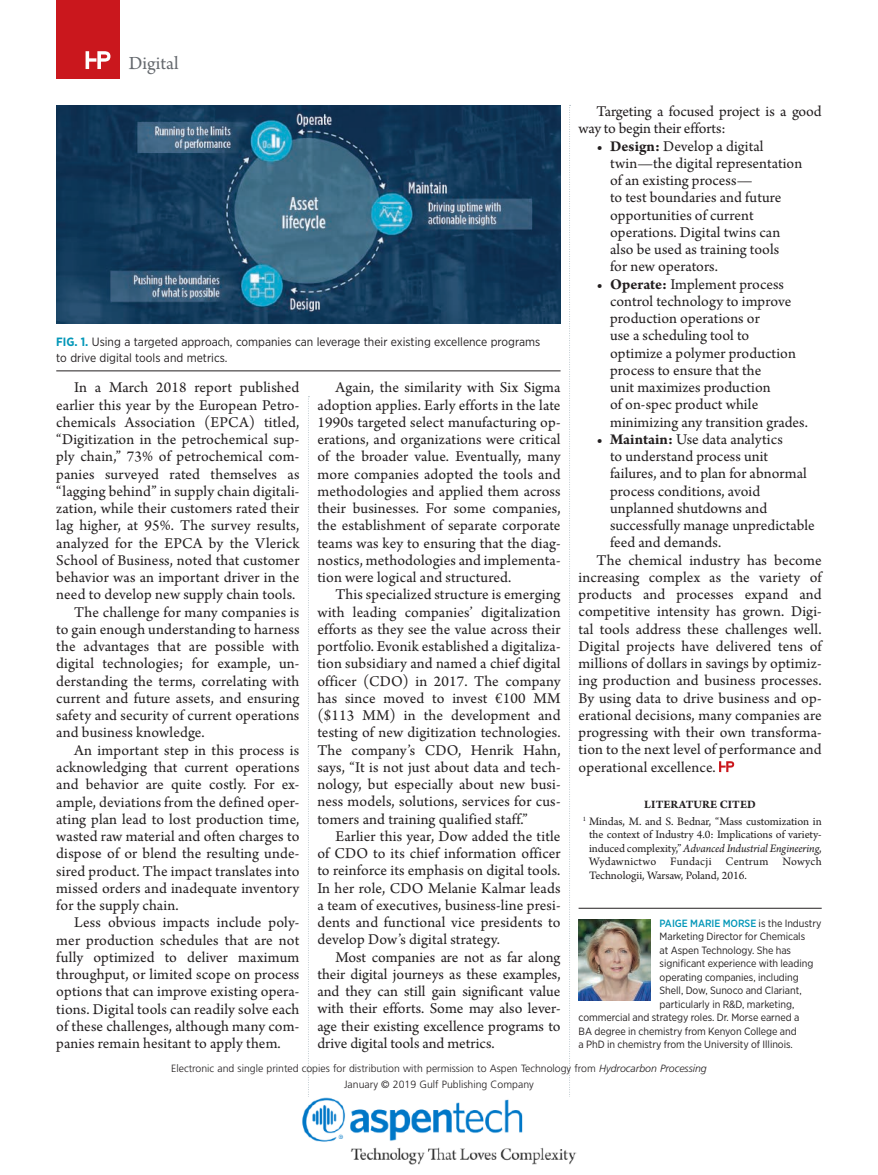
<style>
.page{position:relative;width:878px;height:1175px;background:#fff}
.page>*{position:absolute;margin:0;border:0;box-sizing:border-box;transform-origin:0 0}
.t1{font:19.5px "Arno Pro";color:#65696e}
.t2{font:15.75px/17.2px "Arno Pro";letter-spacing:.005em;color:#231f20;text-align:justify}
.t3{font:12px/13.5px "Arno Pro";letter-spacing:-.005em;color:#231f20;text-align:center}
.t4{font:12px/15px "Gotham Narrow";color:#231f20}
.t5{font:10.5px "Gotham Narrow";letter-spacing:-.005em;color:#231f20}
.t6{font:300 10.5px/16.2px "Frutiger LT Std";color:#231f20;text-align:center}
.t7{font:500 10.5px "Gotham Narrow";letter-spacing:-.005em;color:#0397b8}
.s1{font-weight:700;color:#0397b8}
.s2{font-weight:700}
.s3{font-style:italic}
.s4{font-weight:400;color:#231f20}
</style>
<div class="page">
<div style="left:56px;top:0;width:63px;height:78px;background:#ca171d"></div>
<svg style="left:86px;top:51px;width:24px;height:18px"></svg>
<svg style="left:569px;top:105px;width:1px;height:992px"></svg>
<svg style="left:719px;top:761px;width:15px;height:11px"></svg>
<hr style="left:578px;top:908px;width:243px;height:1px;background:#231f20">
<img style="left:578px;top:919px;width:72px;height:81px">
<svg style="left:308px;top:396px;width:1px;height:701px"></svg>
<img style="left:56px;top:105px;width:504px;height:218px">
<hr style="left:56px;top:370px;width:504px;height:1px;background:#231f20">
<img style="left:302px;top:1097px;width:275px;height:67px">
<p class="t1" style="left:129px;top:52px;width:51px">Digital</p>
<p class="t4" style="left:56px;top:334px;width:485px"><span class="s1">FIG. 1.</span> Using a targeted approach, companies can leverage their existing excellence programs to drive digital tools and metrics.</p>
<p class="t2" style="left:74px;top:380px;width:226px">In a March 2018 report published</p>
<p class="t2" style="left:56px;top:397px;width:245px">earlier this year by the European Petro-</p>
<p class="t2" style="left:56px;top:414px;width:244px">chemicals Association (EPCA) titled,</p>
<p class="t2" style="left:56px;top:431px;width:245px">“Digitization in the petrochemical sup-</p>
<p class="t2" style="left:56px;top:449px;width:245px">ply chain,” 73% of petrochemical com-</p>
<p class="t2" style="left:56px;top:466px;width:245px">panies surveyed rated themselves as</p>
<p class="t2" style="left:56px;top:483px;width:245px">“lagging behind” in supply chain digitali-</p>
<p class="t2" style="left:56px;top:500px;width:244px">zation, while their customers rated their</p>
<p class="t2" style="left:56px;top:518px;width:244px">lag higher, at 95%. The survey results,</p>
<p class="t2" style="left:56px;top:535px;width:245px">analyzed for the EPCA by the Vlerick</p>
<p class="t2" style="left:56px;top:552px;width:245px">School of Business, noted that customer</p>
<p class="t2" style="left:56px;top:569px;width:245px">behavior was an important driver in the</p>
<p class="t2" style="left:56px;top:587px;width:241px">need to develop new supply chain tools.</p>
<p class="t2" style="left:74px;top:604px;width:227px">The challenge for many companies is</p>
<p class="t2" style="left:56px;top:621px;width:245px">to gain enough understanding to harness</p>
<p class="t2" style="left:56px;top:638px;width:244px">the advantages that are possible with</p>
<p class="t2" style="left:56px;top:656px;width:245px">digital technologies; for example, un-</p>
<p class="t2" style="left:56px;top:673px;width:244px">derstanding the terms, correlating with</p>
<p class="t2" style="left:56px;top:690px;width:245px">current and future assets, and ensuring</p>
<p class="t2" style="left:56px;top:707px;width:245px">safety and security of current operations</p>
<p class="t2" style="left:56px;top:725px;width:150px">and business knowledge.</p>
<p class="t2" style="left:74px;top:742px;width:227px">An important step in this process is</p>
<p class="t2" style="left:56px;top:759px;width:245px">acknowledging that current operations</p>
<p class="t2" style="left:56px;top:776px;width:245px">and behavior are quite costly. For ex-</p>
<p class="t2" style="left:56px;top:794px;width:245px">ample, deviations from the defined oper-</p>
<p class="t2" style="left:56px;top:811px;width:245px">ating plan lead to lost production time,</p>
<p class="t2" style="left:56px;top:828px;width:245px">wasted raw material and often charges to</p>
<p class="t2" style="left:56px;top:845px;width:245px">dispose of or blend the resulting unde-</p>
<p class="t2" style="left:56px;top:863px;width:245px">sired product. The impact translates into</p>
<p class="t2" style="left:56px;top:880px;width:245px">missed orders and inadequate inventory</p>
<p class="t2" style="left:56px;top:897px;width:124px">for the supply chain.</p>
<p class="t2" style="left:74px;top:914px;width:227px">Less obvious impacts include poly-</p>
<p class="t2" style="left:56px;top:932px;width:244px">mer production schedules that are not</p>
<p class="t2" style="left:56px;top:949px;width:245px">fully optimized to deliver maximum</p>
<p class="t2" style="left:56px;top:966px;width:244px">throughput, or limited scope on process</p>
<p class="t2" style="left:56px;top:983px;width:245px">options that can improve existing opera-</p>
<p class="t2" style="left:56px;top:1001px;width:245px">tions. Digital tools can readily solve each</p>
<p class="t2" style="left:56px;top:1018px;width:245px">of these challenges, although many com-</p>
<p class="t2" style="left:56px;top:1035px;width:226px">panies remain hesitant to apply them.</p>
<p class="t2" style="left:317px;top:380px;width:245px;text-indent:18px">Again, the similarity with Six Sigma adoption applies. Early efforts in the late 1990s targeted select manufacturing op&shy;erations, and organizations were critical of the broader value. Eventually, many more companies adopted the tools and methodologies and applied them across their businesses. For some companies, the establishment of separate corporate teams was key to ensuring that the diag&shy;nostics, methodologies and implementa&shy;tion were logical and structured.</p>
<p class="t2" style="left:317px;top:587px;width:245px;text-indent:18px">This specialized structure is emerging with leading companies’ digitalization efforts as they see the value across their portfolio. Evonik established a digitaliza&shy;tion subsidiary and named a chief digital officer (CDO) in 2017. The company has since moved to invest €100 MM ($113 MM) in the development and testing of new digitization technologies.<br>The company’s CDO, Henrik Hahn, says, “It is not just about data and tech&shy;nology, but especially about new busi&shy;ness models, solutions, services for cus&shy;tomers and training qualified staff.”</p>
<p class="t2" style="left:317px;top:828px;width:245px;text-indent:18px">Earlier this year, Dow added the title of CDO to its chief information officer to reinforce its emphasis on digital tools.<br>In her role, CDO Melanie Kalmar leads a team of executives, business-line presi&shy;dents and functional vice presidents to develop Dow’s digital strategy.</p>
<p class="t2" style="left:317px;top:949px;width:245px;text-indent:18px">Most companies are not as far along their digital journeys as these examples, and they can still gain significant value with their efforts. Some may also lever&shy;age their existing excellence programs to drive digital tools and metrics.</p>
<p class="t2" style="left:578px;top:103px;width:245px;text-indent:18px">Targeting a focused project is a good way to begin their efforts:</p>
<p class="t2" style="left:610px;top:138px;width:194px;text-align:left;text-indent:-13px"><span class="s2">• Design:</span> Develop a digital twin—the digital representation of an existing process—<br>to test boundaries and future opportunities of current operations. Digital twins can also be used as training tools<br>for new operators.</p>
<p class="t2" style="left:610px;top:276px;width:199px;text-align:left;text-indent:-13px"><span class="s2">• Operate:</span> Implement process control technology to improve production operations or<br>use a scheduling tool to<br>optimize a polymer production process to ensure that the<br>unit maximizes production<br>of on-spec product while minimizing any transition grades.</p>
<p class="t2" style="left:596px;top:431px;width:188px"><span class="s2">• Maintain:</span> Use data analytics</p>
<p class="t2" style="left:610px;top:448px;width:160px">to understand process unit</p>
<p class="t2" style="left:610px;top:466px;width:198px">failures, and to plan for abnormal</p>
<p class="t2" style="left:610px;top:483px;width:152px">process conditions, avoid</p>
<p class="t2" style="left:610px;top:500px;width:159px">unplanned shutdowns and</p>
<p class="t2" style="left:610px;top:517px;width:206px">successfully manage unpredictable</p>
<p class="t2" style="left:610px;top:535px;width:113px">feed and demands.</p>
<p class="t2" style="left:596px;top:552px;width:227px">The chemical industry has become</p>
<p class="t2" style="left:578px;top:569px;width:245px">increasing complex as the variety of</p>
<p class="t2" style="left:578px;top:586px;width:244px">products and processes expand and</p>
<p class="t2" style="left:578px;top:604px;width:245px">competitive intensity has grown. Digi-</p>
<p class="t2" style="left:578px;top:621px;width:245px">tal tools address these challenges well.</p>
<p class="t2" style="left:578px;top:638px;width:245px">Digital projects have delivered tens of</p>
<p class="t2" style="left:578px;top:655px;width:245px">millions of dollars in savings by optimiz-</p>
<p class="t2" style="left:578px;top:673px;width:244px">ing production and business processes.</p>
<p class="t2" style="left:578px;top:690px;width:245px">By using data to drive business and op-</p>
<p class="t2" style="left:578px;top:707px;width:244px">erational decisions, many companies are</p>
<p class="t2" style="left:578px;top:724px;width:245px">progressing with their own transforma-</p>
<p class="t2" style="left:578px;top:742px;width:245px">tion to the next level of performance and</p>
<p class="t2" style="left:578px;top:759px;width:139px">operational excellence.</p>
<p class="t3" style="left:582px;top:797px;width:240px;line-height:16.5px"><span class="s2">LITERATURE CITED<br></span><sup>1</sup> Mindas, M. and S. Bednar, “Mass customization in</p>
<p class="t3" style="left:589px;top:828px;width:234px;text-align:justify">the context of Industry 4.0: Implications of variety&shy;induced complexity,” <span class="s3">Advanced Industrial Engineering</span>, Wydawnictwo Fundacji Centrum Nowych Technologii, Warsaw, Poland, 2016.</p>
<p class="t7" style="left:659px;top:916px;width:163px">PAIGE MARIE MORSE <span class="s4">is the Industry</span></p>
<p class="t5" style="left:659px;top:930px;width:147px">Marketing Director for Chemicals</p>
<p class="t5" style="left:659px;top:943px;width:133px">at Aspen Technology. She has</p>
<p class="t5" style="left:659px;top:957px;width:155px">significant experience with leading</p>
<p class="t5" style="left:659px;top:970px;width:141px">operating companies, including</p>
<p class="t5" style="left:659px;top:984px;width:143px">Shell, Dow, Sunoco and Clariant,</p>
<p class="t5" style="left:659px;top:997px;width:136px">particularly in R&amp;D, marketing,</p>
<p class="t5" style="left:578px;top:1011px;width:222px">commercial and strategy roles. Dr. Morse earned a</p>
<p class="t5" style="left:578px;top:1024px;width:220px">BA degree in chemistry from Kenyon College and</p>
<p class="t5" style="left:578px;top:1038px;width:216px">a PhD in chemistry from the University of Illinois.</p>
<p class="t6" style="left:171px;top:1060px;width:537px">Electronic and single printed copies for distribution with permission to Aspen Technology from <span class="s3">Hydrocarbon Processing<br></span>January © 2019 Gulf Publishing Company</p>
</div>
